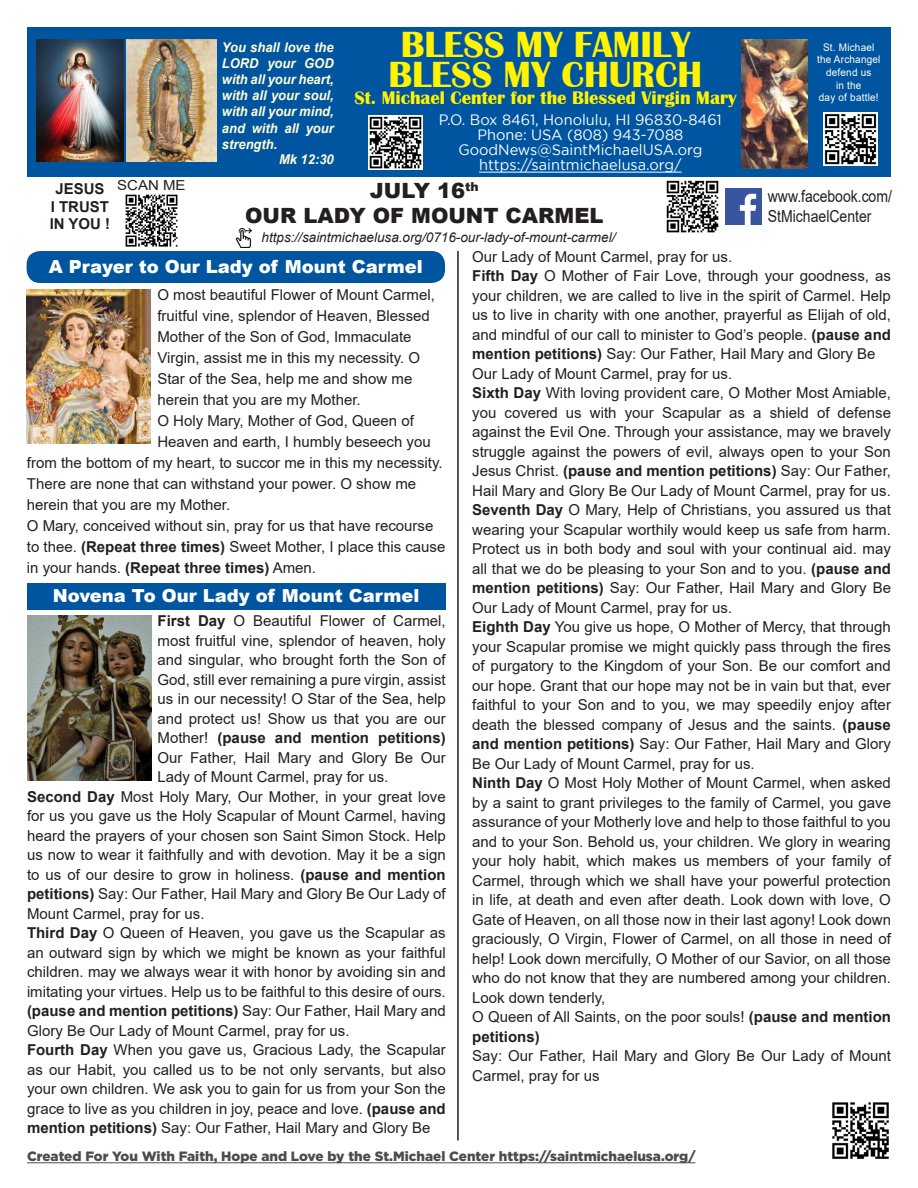
<style>
.page{position:relative;width:918px;height:1188px;background:#fff}
.page>*{position:absolute;margin:0;border:0;box-sizing:border-box;transform-origin:0 0}
.t1{font:700 37.5px/30px "Britannic";color:#fff300;text-align:center}
.t2{font:900 21px/25.2px "Arial";color:#241f1f;text-align:center}
.t3{font:700 18.75px "Britannic";color:#fff300}
.t4{font:900 18px "Arial";color:#fff}
.t5{font:16.5px/19.8px "Arial";color:#241f1f;scale:.85 1}
.t6{font:15px/19.5px "Arial";color:#241f1f}
.t7{font:700 15px/17.2px "Arial";color:#241f1f;text-align:center}
.t8{font:15px/15px "Gotham";color:#fff;text-align:center}
.t9{font:13.8px "Arial";color:#241f1f;scale:1.09 1}
.t10{font:italic 700 13.5px "Arial";color:#fffdd7;scale:.96 1}
.t11{font:900 13.5px "Gotham";color:#4e4b4c}
.t12{font:italic 13.5px "Arial";color:#241f1f}
.t13{font:10.5px/12.6px "Arial";letter-spacing:.02em;color:#fff;text-align:center;scale:.95 1}
.s1{font-weight:700}
.s2{font-weight:400}
</style>
<div class="page">
<div style="left:27px;top:583px;width:419px;height:26px;background:#0055a0"></div>
<img style="left:666px;top:180px;width:53px;height:53px">
<img style="left:726px;top:188px;width:36px;height:36px">
<div style="left:27px;top:27px;width:864px;height:149px;background:#0055a0"></div>
<img style="left:37px;top:40px;width:86px;height:121px">
<img style="left:126px;top:40px;width:91px;height:121px">
<img style="left:742px;top:39px;width:65px;height:130px">
<img style="left:824px;top:112px;width:54px;height:54px">
<hr style="left:479px;top:172px;width:203px;height:1px;background:#fff">
<img style="left:369px;top:115px;width:54px;height:54px">
<hr style="left:27px;top:1163px;width:669px;height:1px;background:#4e4b4c">
<img style="left:832px;top:1102px;width:57px;height:57px">
<div style="left:27px;top:251px;width:418px;height:32px;background:#0055a0;border-radius:14px"></div>
<img style="left:27px;top:289px;width:124px;height:155px">
<img style="left:27px;top:616px;width:124px;height:165px">
<img style="left:125px;top:194px;width:53px;height:53px">
<img style="left:235px;top:228px;width:17px;height:20px">
<hr style="left:457px;top:251px;width:2px;height:889px;background:#241f1f">
<p class="t10" style="left:222px;top:38px;width:118px">You shall love the</p>
<p class="t10" style="left:222px;top:54px;width:118px">LORD your GOD</p>
<p class="t10" style="left:222px;top:70px;width:118px">with all your heart,</p>
<p class="t10" style="left:222px;top:87px;width:118px">with all your soul,</p>
<p class="t10" style="left:222px;top:103px;width:118px">with all your mind,</p>
<p class="t10" style="left:222px;top:119px;width:118px">and with all your</p>
<p class="t10" style="left:222px;top:135px;width:59px">strength.</p>
<p class="t10" style="left:279px;top:150px;width:59px">Mk 12:30</p>
<h1 class="t1" style="left:389px;top:30px;width:315px">BLESS MY FAMILY<br>BLESS MY CHURCH</h1>
<p class="t13" style="left:817px;top:41px;width:68px">St. Michael the Archangel defend us<br>in the<br>day of battle!</p>
<p class="t8" style="left:439px;top:112px;width:284px">P.O. Box 8461, Honolulu, HI 96830-8461<br>Phone: USA (808) 943-7088<br>GoodNews@SaintMichaelUSA.org https://saintmichaelusa.org/</p>
<p class="t3" style="left:355px;top:87px;width:383px">St. Michael Center for the Blessed Virgin Mary</p>
<p class="t9" style="left:117px;top:176px;width:64px">SCAN ME</p>
<p class="t7" style="left:50px;top:181px;width:62px">JESUS<br>I TRUST<br>IN YOU !</p>
<h2 class="t2" style="left:245px;top:177px;width:360px">JULY 16<sup>th<br></sup>OUR LADY OF MOUNT CARMEL</h2>
<p class="t12" style="left:262px;top:228px;width:355px">https://saintmichaelusa.org/0716-our-lady-of-mount-carmel/</p>
<p class="t5" style="left:768px;top:187px;width:147px">www.facebook.com/<br>StMichaelCenter</p>
<p class="t4" style="left:49px;top:254px;width:375px">A Prayer to Our Lady of Mount Carmel</p>
<p class="t6" style="left:157px;top:285px;width:279px">O most beautiful Flower of Mount Carmel,</p>
<p class="t6" style="left:157px;top:306px;width:274px">fruitful vine, splendor of Heaven, Blessed</p>
<p class="t6" style="left:157px;top:327px;width:256px">Mother of the Son of God, Immaculate</p>
<p class="t6" style="left:157px;top:348px;width:264px">Virgin, assist me in this my necessity. O</p>
<p class="t6" style="left:157px;top:369px;width:257px">Star of the Sea, help me and show me</p>
<p class="t6" style="left:157px;top:390px;width:205px">herein that you are my Mother.</p>
<p class="t6" style="left:157px;top:411px;width:258px">O Holy Mary, Mother of God, Queen of</p>
<p class="t6" style="left:157px;top:432px;width:275px">Heaven and earth, I humbly beseech you</p>
<p class="t6" style="left:27px;top:453px;width:417px">from the bottom of my heart, to succor me in this my necessity.</p>
<p class="t6" style="left:27px;top:474px;width:391px">There are none that can withstand your power. O show me</p>
<p class="t6" style="left:27px;top:495px;width:205px">herein that you are my Mother.</p>
<p class="t6" style="left:27px;top:516px;width:408px">O Mary, conceived without sin, pray for us that have recourse</p>
<p class="t6" style="left:27px;top:537px;width:420px">to thee. <span class="s1">(Repeat three times)</span> Sweet Mother, I place this cause</p>
<p class="t7" style="left:27px;top:560px;width:291px"><span class="s2">in your hands.</span> (Repeat three times) <span class="s2">Amen.</span></p>
<p class="t4" style="left:53px;top:583px;width:368px">Novena To Our Lady of Mount Carmel</p>
<p class="t6" style="left:158px;top:611px;width:290px"><span class="s1">First Day</span> O Beautiful Flower of Carmel,</p>
<p class="t6" style="left:158px;top:631px;width:290px">most fruitful vine, splendor of heaven, holy</p>
<p class="t6" style="left:158px;top:650px;width:290px">and singular, who brought forth the Son of</p>
<p class="t6" style="left:158px;top:670px;width:290px">God, still ever remaining a pure virgin, assist</p>
<p class="t6" style="left:158px;top:689px;width:290px">us in our necessity! O Star of the Sea, help</p>
<p class="t6" style="left:158px;top:709px;width:290px">and protect us! Show us that you are our</p>
<p class="t7" style="left:158px;top:730px;width:290px"><span class="s2">Mother!</span> (pause and mention petitions)</p>
<p class="t6" style="left:158px;top:748px;width:290px">Our Father, Hail Mary and Glory Be Our</p>
<p class="t6" style="left:158px;top:767px;width:232px">Lady of Mount Carmel, pray for us.</p>
<p class="t6" style="left:27px;top:787px;width:420px"><span class="s1">Second Day</span> Most Holy Mary, Our Mother, in your great love</p>
<p class="t6" style="left:27px;top:806px;width:420px">for us you gave us the Holy Scapular of Mount Carmel, having</p>
<p class="t6" style="left:27px;top:826px;width:420px">heard the prayers of your chosen son Saint Simon Stock. Help</p>
<p class="t6" style="left:27px;top:845px;width:420px">us now to wear it faithfully and with devotion. May it be a sign</p>
<p class="t6" style="left:27px;top:865px;width:420px">to us of our desire to grow in holiness. <span class="s1">(pause and mention</span></p>
<p class="t6" style="left:27px;top:884px;width:420px"><span class="s1">petitions)</span> Say: Our Father, Hail Mary and Glory Be Our Lady of</p>
<p class="t6" style="left:27px;top:904px;width:179px">Mount Carmel, pray for us.</p>
<p class="t6" style="left:27px;top:923px;width:420px"><span class="s1">Third Day</span> O Queen of Heaven, you gave us the Scapular as</p>
<p class="t6" style="left:27px;top:943px;width:420px">an outward sign by which we might be known as your faithful</p>
<p class="t6" style="left:27px;top:962px;width:420px">children. may we always wear it with honor by avoiding sin and</p>
<p class="t6" style="left:27px;top:982px;width:420px">imitating your virtues. Help us to be faithful to this desire of ours.</p>
<p class="t7" style="left:27px;top:1003px;width:420px">(pause and mention petitions) <span class="s2">Say: Our Father, Hail Mary and</span></p>
<p class="t6" style="left:27px;top:1021px;width:324px">Glory Be Our Lady of Mount Carmel, pray for us.</p>
<p class="t6" style="left:27px;top:1040px;width:420px"><span class="s1">Fourth Day</span> When you gave us, Gracious Lady, the Scapular</p>
<p class="t6" style="left:27px;top:1060px;width:420px">as our Habit, you called us to be not only servants, but also</p>
<p class="t6" style="left:27px;top:1079px;width:420px">your own children. We ask you to gain for us from your Son the</p>
<p class="t6" style="left:27px;top:1099px;width:420px">grace to live as you children in joy, peace and love. <span class="s1">(pause and</span></p>
<p class="t6" style="left:27px;top:1118px;width:405px"><span class="s1">mention petitions)</span> Say: Our Father, Hail Mary and Glory Be</p>
<p class="t6" style="left:472px;top:247px;width:420px">Our Lady of Mount Carmel, pray for us.<br><span class="s1">Fifth Day</span> O Mother of Fair Love, through your goodness, as your children, we are called to live in the spirit of Carmel. Help us to live in charity with one another, prayerful as Elijah of old, and mindful of our call to minister to God’s people. <span class="s1">(pause and mention petitions)</span> Say: Our Father, Hail Mary and Glory Be Our Lady of Mount Carmel, pray for us.<br><span class="s1">Sixth Day</span> With loving provident care, O Mother Most Amiable, you covered us with your Scapular as a shield of defense against the Evil One. Through your assistance, may we bravely struggle against the powers of evil, always open to your Son Jesus Christ. <span class="s1">(pause and mention petitions)</span> Say: Our Father, Hail Mary and Glory Be Our Lady of Mount Carmel, pray for us.<br><span class="s1">Seventh Day</span> O Mary, Help of Christians, you assured us that wearing your Scapular worthily would keep us safe from harm.<br>Protect us in both body and soul with your continual aid. may all that we do be pleasing to your Son and to you. <span class="s1">(pause and mention petitions)</span> Say: Our Father, Hail Mary and Glory Be Our Lady of Mount Carmel, pray for us.<br><span class="s1">Eighth Day</span> You give us hope, O Mother of Mercy, that through your Scapular promise we might quickly pass through the fires of purgatory to the Kingdom of your Son. Be our comfort and our hope. Grant that our hope may not be in vain but that, ever faithful to your Son and to you, we may speedily enjoy after death the blessed company of Jesus and the saints. <span class="s1">(pause and mention petitions)</span> Say: Our Father, Hail Mary and Glory Be Our Lady of Mount Carmel, pray for us.<br><span class="s1">Ninth Day</span> O Most Holy Mother of Mount Carmel, when asked by a saint to grant privileges to the family of Carmel, you gave assurance of your Motherly love and help to those faithful to you and to your Son. Behold us, your children. We glory in wearing your holy habit, which makes us members of your family of Carmel, through which we shall have your powerful protection in life, at death and even after death. Look down with love, O Gate of Heaven, on all those now in their last agony! Look down graciously, O Virgin, Flower of Carmel, on all those in need of help! Look down mercifully, O Mother of our Savior, on all those who do not know that they are numbered among your children.<br>Look down tenderly,<br>O Queen of All Saints, on the poor souls! <span class="s1">(pause and mention petitions)</span></p>
<p class="t6" style="left:472px;top:1046px;width:420px">Say: Our Father, Hail Mary and Glory Be Our Lady of Mount<br>Carmel, pray for us</p>
<p class="t11" style="left:27px;top:1148px;width:670px">Created For You With Faith, Hope and Love by the St.Michael Center https://saintmichaelusa.org/</p>
</div>
